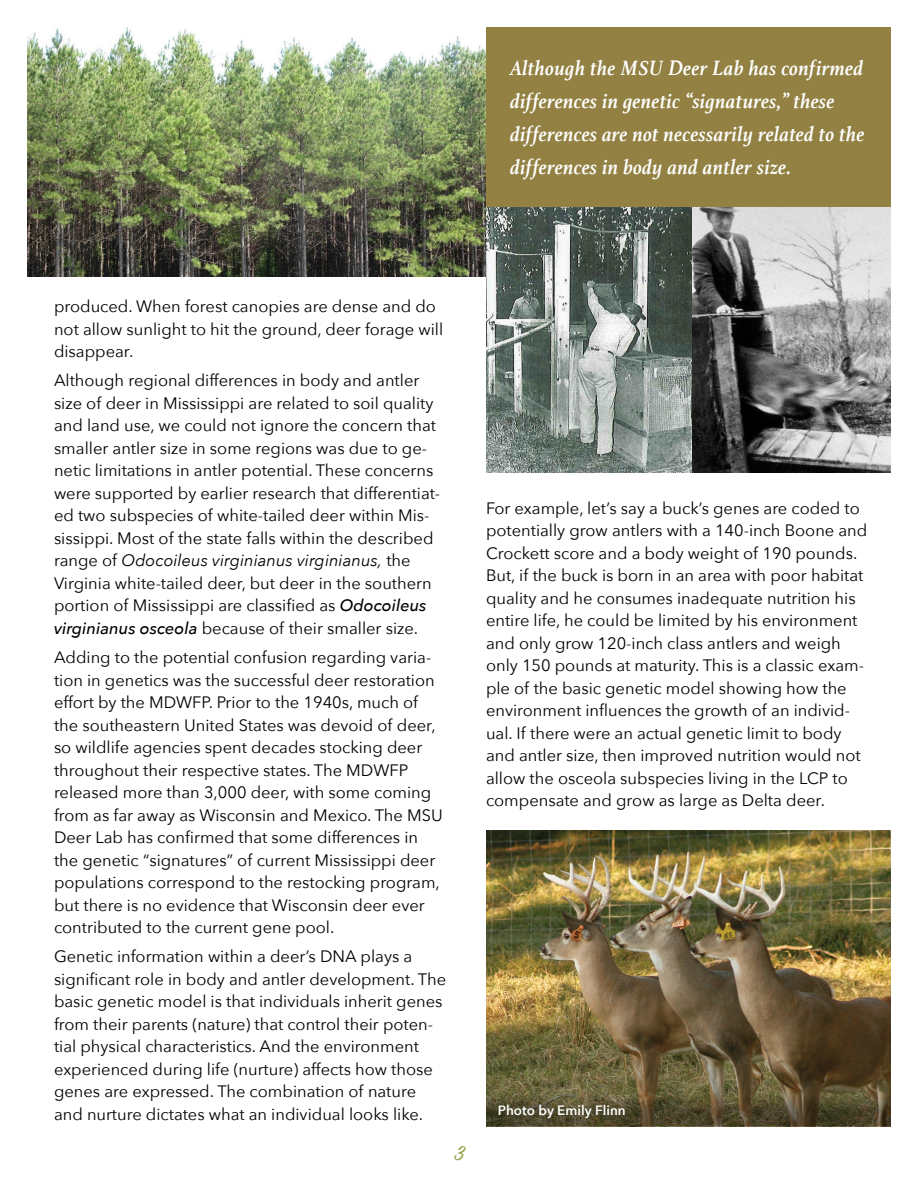
<style>
.page{position:relative;width:918px;height:1188px;background:#fff}
.page>*{position:absolute;margin:0;border:0;box-sizing:border-box;transform-origin:0 0}
.t1{font:22.5px "Sign Painter House Script";color:#94a048}
.callout{font:italic 700 21.75px/33px "Athelas";letter-spacing:.02em;color:#fff;scale:.92 1}
.body_text{font:16.5px/22.5px "Avenir Next";color:#000}
.body_text-2{font:600 13.5px "Avenir Next";color:#fff}
.s1{font-style:italic}
.s2{font-weight:500;font-style:italic}
</style>
<div class="page">
<div style="left:486px;top:27px;width:405px;height:180px;background:#928143"></div>
<img style="left:486px;top:831px;width:405px;height:263px">
<img style="left:486px;top:207px;width:405px;height:265px">
<img style="left:27px;top:27px;width:459px;height:249px">
<svg style="left:486px;top:1094px;width:405px;height:32px;background:#544b30"></svg>
<p class="callout" style="left:510px;top:51px;width:387px">Although the MSU Deer Lab has confirmed differences in genetic “signatures,” these differences are not necessarily related to the differences in body and antler size.</p>
<p class="body_text" style="left:54px;top:294px;width:391px">produced. When forest canopies are dense and do not allow sunlight to hit the ground, deer forage will disappear.</p>
<p class="body_text" style="left:54px;top:369px;width:388px">Although regional differences in body and antler size of deer in Mississippi are related to soil quality and land use, we could not ignore the concern that smaller antler size in some regions was due to ge&shy;netic limitations in antler potential. These concerns were supported by earlier research that differentiat&shy;ed two subspecies of white-tailed deer within Mis&shy;sissippi. Most of the state falls within the described range of <span class="s1">Odocoileus virginianus virginianus,</span> the Virginia white-tailed deer, but deer in the southern portion of Mississippi are classified as <span class="s2">Odocoileus virginianus osceola</span> because of their smaller size.</p>
<p class="body_text" style="left:54px;top:645px;width:390px">Adding to the potential confusion regarding varia&shy;tion in genetics was the successful deer restoration effort by the MDWFP. Prior to the 1940s, much of the southeastern United States was devoid of deer, so wildlife agencies spent decades stocking deer throughout their respective states. The MDWFP released more than 3,000 deer, with some coming from as far away as Wisconsin and Mexico. The MSU Deer Lab has confirmed that some differences in the genetic “signatures” of current Mississippi deer populations correspond to the restocking program, but there is no evidence that Wisconsin deer ever contributed to the current gene pool.</p>
<p class="body_text" style="left:54px;top:945px;width:394px">Genetic information within a deer’s DNA plays a significant role in body and antler development. The basic genetic model is that individuals inherit genes from their parents (nature) that control their poten&shy;tial physical characteristics. And the environment experienced during life (nurture) affects how those genes are expressed. The combination of nature and nurture dictates what an individual looks like.</p>
<h1 class="t1" style="left:454px;top:1140px;width:11px">3</h1>
<p class="body_text" style="left:486px;top:496px;width:383px">For example, let’s say a buck’s genes are coded to potentially grow antlers with a 140-inch Boone and Crockett score and a body weight of 190 pounds.<br>But, if the buck is born in an area with poor habitat quality and he consumes inadequate nutrition his entire life, he could be limited by his environment and only grow 120-inch class antlers and weigh only 150 pounds at maturity. This is a classic exam&shy;ple of the basic genetic model showing how the environment influences the growth of an individ&shy;ual. If there were an actual genetic limit to body and antler size, then improved nutrition would not allow the osceola subspecies living in the LCP to compensate and grow as large as Delta deer.</p>
<p class="body_text-2" style="left:498px;top:1099px;width:129px">Photo by Emily Flinn</p>
</div>
